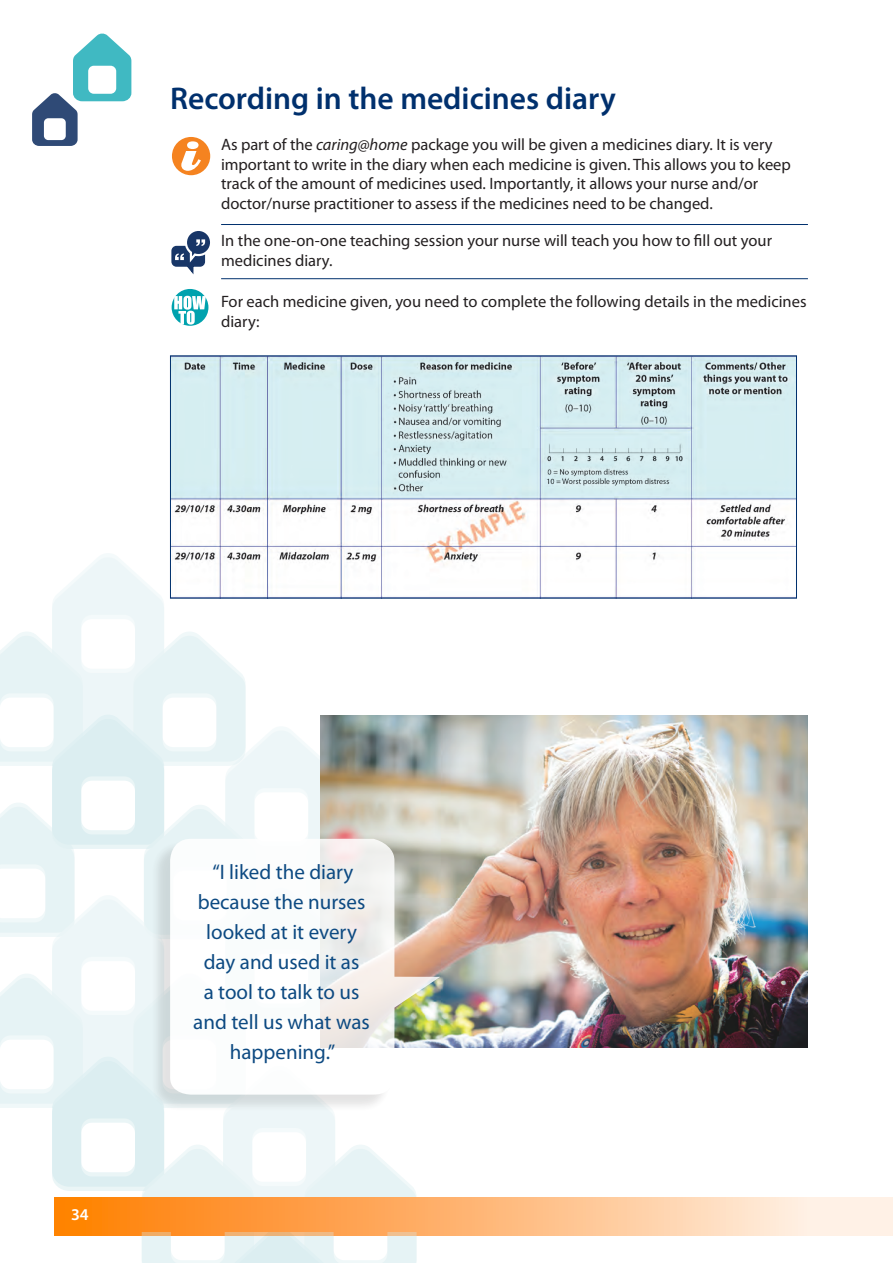
<style>
.page{position:relative;width:893px;height:1263px;background:#fff}
.page>*{position:absolute;margin:0;border:0;box-sizing:border-box;transform-origin:0 0}
.t1{font:600 31.5px "Myriad Pro";color:#00306d}
.t2{font:21px/30px "Myriad Pro";color:#0d4a82;text-align:center}
.t3{font:16.5px/19.8px "Myriad Pro";letter-spacing:-.005em;color:#231f20}
.t4{font:600 16.5px "Myriad Pro";color:#fff}
.s1{font-style:italic}
</style>
<div class="page">
<svg style="left:419px;top:1232px;width:474px;height:4px;background:#ffd3ad"></svg>
<svg style="left:32px;top:33px;width:99px;height:113px"></svg>
<svg style="left:0;top:554px;width:419px;height:709px"></svg>
<div style="left:54px;top:1198px;width:839px;height:34px;background:linear-gradient(to right,#ff7a00,#fff7f4)"></div>
<hr style="left:221px;top:224px;width:587px;height:1px;background:#00306d">
<hr style="left:221px;top:278px;width:587px;height:1px;background:#00306d">
<img style="left:172px;top:357px;width:623px;height:239px">
<img style="left:321px;top:715px;width:487px;height:332px">
<div style="left:150px;top:840px;width:286px;height:272px;background:#231f20;opacity:.15"></div>
<svg style="left:170px;top:839px;width:270px;height:256px"></svg>
<svg style="left:171px;top:231px;width:39px;height:43px"></svg>
<div style="left:172px;top:289px;width:36px;height:37px;background:#00a2ae;border-radius:50%"></div>
<svg style="left:174px;top:296px;width:32px;height:29px"></svg>
<div style="left:172px;top:137px;width:38px;height:38px;background:#f58320;border-radius:50%"></div>
<svg style="left:181px;top:141px;width:20px;height:30px"></svg>
<h1 class="t1" style="left:170px;top:78px;width:447px">Recording in the medicines diary</h1>
<p class="t3" style="left:221px;top:134px;width:571px">As part of the <span class="s1">caring@home</span> package you will be given a medicines diary. It is very important to write in the diary when each medicine is given. This allows you to keep track of the amount of medicines used. Importantly, it allows your nurse and/or doctor/nurse practitioner to assess if the medicines need to be changed.</p>
<p class="t3" style="left:221px;top:230px;width:552px">In the one-on-one teaching session your nurse will teach you how to fill out your medicines diary.</p>
<p class="t3" style="left:221px;top:291px;width:587px">For each medicine given, you need to complete the following details in the medicines diary:</p>
<p class="t4" style="left:71px;top:1206px;width:19px">3434</p>
<p class="t2" style="left:193px;top:856px;width:178px">“I liked the diary because the nurses looked at it every day and used it as<br>a tool to talk to us and tell us what was happening.”</p>
</div>
